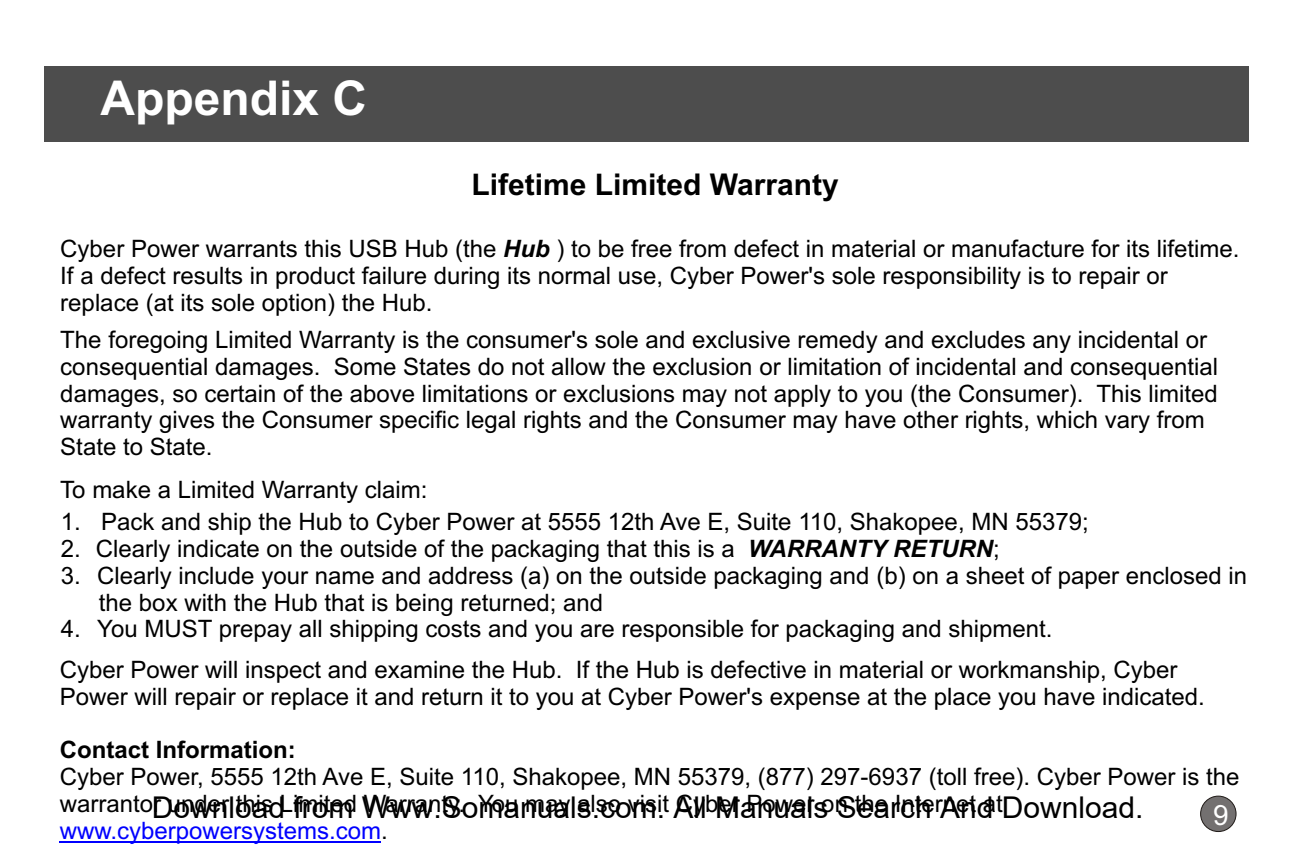
<style>
.page{position:relative;width:1296px;height:864px;background:#fff}
.page>*{position:absolute;margin:0;border:0;box-sizing:border-box;transform-origin:0 0}
.t1{font:700 48px "Arial";color:#fff}
.t2{font:30px "Arial";color:#000}
.t3{font:700 30px "Arial";color:#000}
.t4{font:28px "Arial";color:#fff}
.t5{font:24px/26.8px "Arial";color:#000}
.t6{font:700 24px "Arial";color:#000}
.s1{font-weight:700;font-style:italic}
.s2{color:#00f}
</style>
<div class="page">
<div style="left:44px;top:66px;width:1205px;height:76px;background:#4d4d4d"></div>
<hr style="left:60px;top:841px;width:321px;height:1px;background:#00f">
<div style="left:1200px;top:796px;width:36px;height:36px;background:#737070;border:1px solid #1f1a17;border-radius:50%"></div>
<h1 class="t1" style="left:101px;top:80px;width:268px">Appendix C</h1>
<p class="t3" style="left:472px;top:173px;width:369px">Lifetime Limited Warranty</p>
<p class="t5" style="left:60px;top:238px;width:1181px">Cyber Power warrants this USB Hub (the <span class="s1">Hub</span> ) to be free from defect in material or manufacture for its lifetime.<br>If a defect results in product failure during its normal use, Cyber Power's sole responsibility is to repair or replace (at its sole option) the Hub.</p>
<p class="t5" style="left:60px;top:328px;width:1159px">The foregoing Limited Warranty is the consumer's sole and exclusive remedy and excludes any incidental or consequential damages. Some States do not allow the exclusion or limitation of incidental and consequential damages, so certain of the above limitations or exclusions may not apply to you (the Consumer). This limited warranty gives the Consumer specific legal rights and the Consumer may have other rights, which vary from State to State.</p>
<p class="t5" style="left:60px;top:479px;width:369px">To make a Limited Warranty claim:</p>
<p class="t5" style="left:61px;top:511px;width:1029px">1. Pack and ship the Hub to Cyber Power at 5555 12th Ave E, Suite 110, Shakopee, MN 55379;</p>
<p class="t5" style="left:61px;top:537px;width:940px">2. Clearly indicate on the outside of the packaging that this is a <span class="s1">WARRANTY RETURN</span>;</p>
<p class="t5" style="left:99px;top:564px;width:1150px;text-indent:-38px">3. Clearly include your name and address (a) on the outside packaging and (b) on a sheet of paper enclosed in the box with the Hub that is being returned; and</p>
<p class="t5" style="left:61px;top:618px;width:993px">4. You MUST prepay all shipping costs and you are responsible for packaging and shipment.</p>
<p class="t5" style="left:60px;top:658px;width:1147px">Cyber Power will inspect and examine the Hub. If the Hub is defective in material or workmanship, Cyber<br>Power will repair or replace it and return it to you at Cyber Power's expense at the place you have indicated.</p>
<p class="t6" style="left:60px;top:741px;width:237px">Contact Information:</p>
<p class="t5" style="left:60px;top:766px;width:1181px">Cyber Power, 5555 12th Ave E, Suite 110, Shakopee, MN 55379, (877) 297-6937 (toll free). Cyber Power is the warrantor under this Limited Warranty. You may also visit Cyber Power on the Internet at <span class="s2">www.cyberpowersystems.com</span>.</p>
<p class="t2" style="left:152px;top:791px;width:993px">Download from Www.Somanuals.com. All Manuals Search And Download.</p>
<p class="t4" style="left:1213px;top:804px;width:17px">9</p>
</div>
